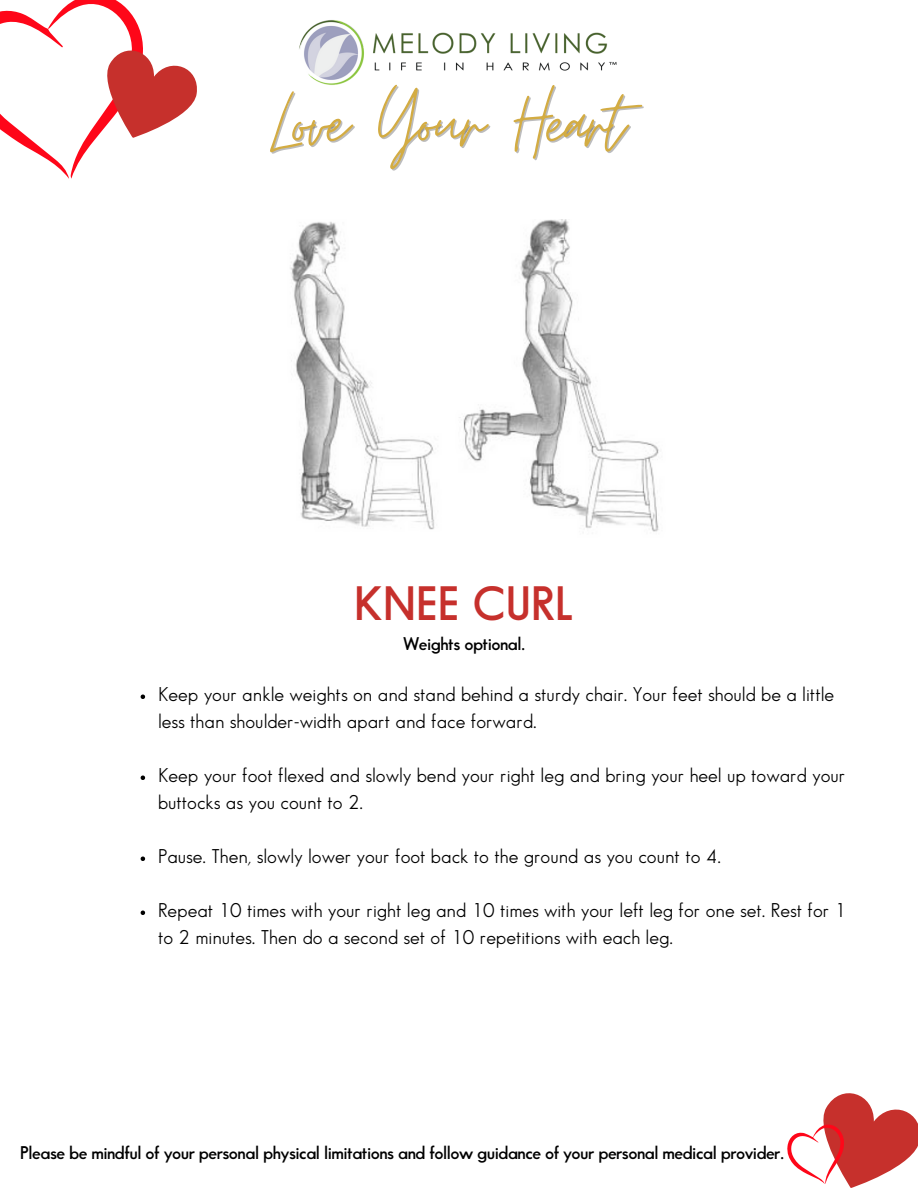
<style>
.page{position:relative;width:918px;height:1188px;background:#fff}
.page>*{position:absolute;margin:0;border:0;box-sizing:border-box;transform-origin:0 0}
.t1{font:92.4px "Moon Time";letter-spacing:-.03em;color:#d3ac43}
.t2{font:600 47.25px "Sans Serif FLF";color:#c6302c}
.t3{font:19.5px/27px "Sans Serif Book FLF";color:#000}
.t4{font:600 18px "Sans Serif FLF";letter-spacing:-.03em;color:#000}
</style>
<div class="page">
<svg style="left:787px;top:1093px;width:131px;height:95px"></svg>
<svg style="left:0;top:0;width:197px;height:179px"></svg>
<img style="left:299px;top:20px;width:318px;height:65px">
<img style="left:290px;top:220px;width:369px;height:312px">
<svg style="left:141px;top:695px;width:4px;height:4px"></svg>
<svg style="left:141px;top:776px;width:4px;height:4px"></svg>
<svg style="left:141px;top:857px;width:4px;height:4px"></svg>
<svg style="left:141px;top:911px;width:4px;height:4px"></svg>
<p class="t1" style="left:270px;top:67px;width:356px">Love Your Heart</p>
<p class="t2" style="left:355px;top:584px;width:220px">KNEE CURL</p>
<p class="t4" style="left:403px;top:637px;width:124px">Weights optional.</p>
<h1 class="t3" style="left:158px;top:682px;width:678px">Keep your ankle weights on and stand behind a sturdy chair. Your feet should be a little less than shoulder-width apart and face forward.</h1>
<p class="t3" style="left:158px;top:763px;width:689px">Keep your foot flexed and slowly bend your right leg and bring your heel up toward your buttocks as you count to 2.</p>
<h2 class="t3" style="left:158px;top:844px;width:565px">Pause. Then, slowly lower your foot back to the ground as you count to 4.</h2>
<h3 class="t3" style="left:158px;top:898px;width:690px">Repeat 10 times with your right leg and 10 times with your left leg for one set. Rest for 1 to 2 minutes. Then do a second set of 10 repetitions with each leg.</h3>
<p class="t4" style="left:20px;top:1146px;width:765px">Please be mindful of your personal physical limitations and follow guidance of your personal medical provider.</p>
</div>
